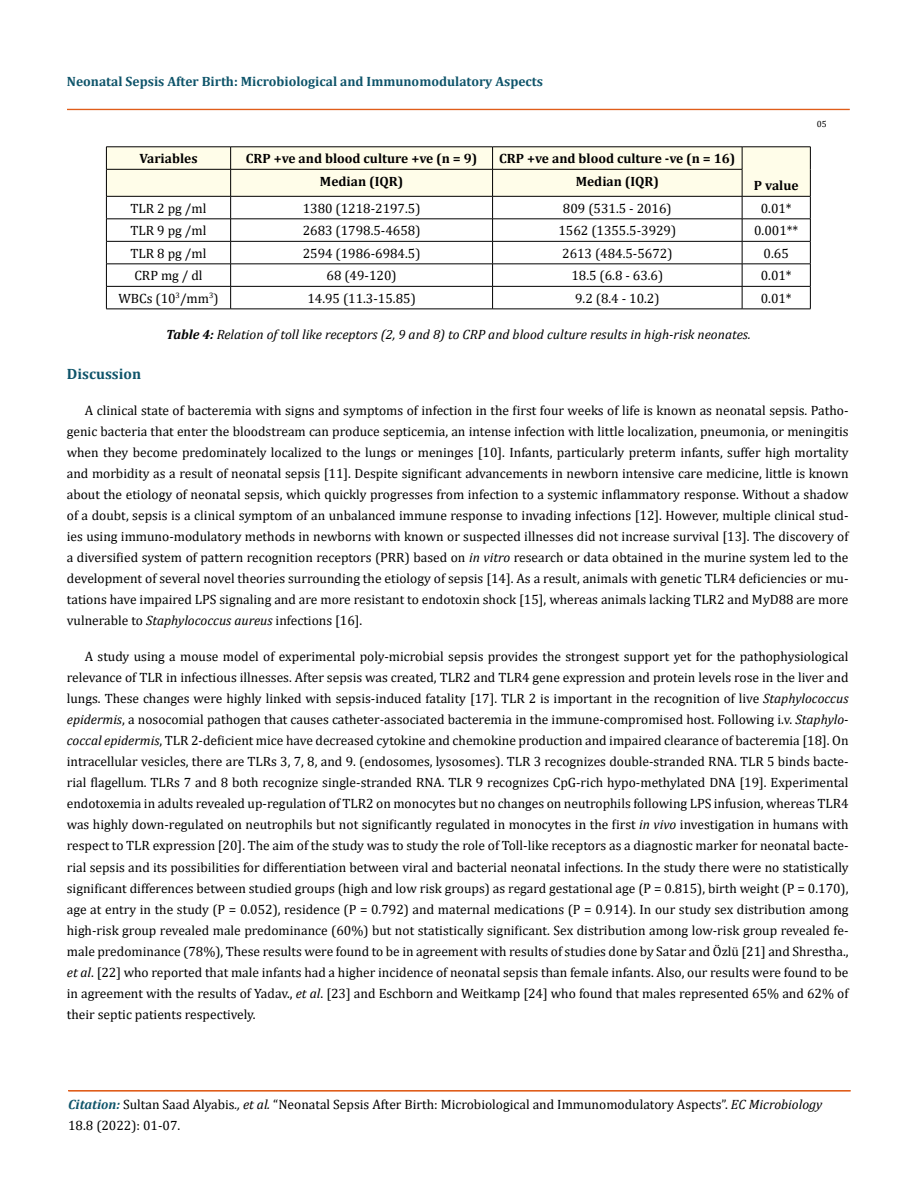
<style>
.page{position:relative;width:917px;height:1190px;background:#fff}
.page>*{position:absolute;margin:0;border:0;box-sizing:border-box;transform-origin:0 0}
.t1{font:700 15px "Cambria";color:#0e546a}
.t2{font:13.5px/21px "Cambria";color:#000;text-align:justify}
.t3{font:700 13.5px "Cambria";color:#000}
.t4{font:italic 13.5px "Cambria";color:#000}
.t5{font:700 13.5px "Cambria";color:#0e546a}
.t6{font:9px "Cambria";color:#000}
.s1{font-weight:700}
.s2{font-style:italic}
.s3{font-weight:700;font-style:italic;color:#0e546a}
</style>
<div class="page">
<div style="left:67px;top:109px;width:782px;height:1px;border:1px solid #e05d1a"></div>
<div style="left:68px;top:1090px;width:782px;height:1px;border:1px solid #e05d1a"></div>
<hr style="left:106px;top:146px;width:125px;height:1px;background:#000">
<hr style="left:231px;top:146px;width:261px;height:1px;background:#000">
<hr style="left:492px;top:146px;width:250px;height:1px;background:#000">
<hr style="left:742px;top:146px;width:68px;height:1px;background:#000">
<svg style="left:106px;top:147px;width:705px;height:162px"></svg>
<hr style="left:106px;top:308px;width:125px;height:1px;background:#000">
<hr style="left:231px;top:308px;width:261px;height:1px;background:#000">
<hr style="left:492px;top:308px;width:250px;height:1px;background:#000">
<hr style="left:742px;top:308px;width:68px;height:1px;background:#000">
<p class="t5" style="left:67px;top:72px;width:478px">Neonatal Sepsis After Birth: Microbiological and Immunomodulatory Aspects</p>
<p class="t3" style="left:139px;top:149px;width:60px">Variables</p>
<p class="t3" style="left:246px;top:149px;width:233px">CRP +ve and blood culture +ve (n = 9)</p>
<p class="t3" style="left:499px;top:149px;width:238px">CRP +ve and blood culture -ve (n = 16)</p>
<p class="t3" style="left:320px;top:172px;width:85px">Median (IQR)</p>
<p class="t3" style="left:575px;top:172px;width:85px">Median (IQR)</p>
<p class="t3" style="left:753px;top:176px;width:46px">P value</p>
<p class="t2" style="left:131px;top:198px;width:77px">TLR 2 pg /ml</p>
<p class="t2" style="left:303px;top:198px;width:119px">1380 (1218-2197.5)</p>
<p class="t2" style="left:563px;top:198px;width:110px">809 (531.5 - 2016)</p>
<p class="t2" style="left:760px;top:198px;width:32px">0.01*</p>
<p class="t2" style="left:131px;top:220px;width:77px">TLR 9 pg /ml</p>
<p class="t2" style="left:303px;top:220px;width:119px">2683 (1798.5-4658)</p>
<p class="t2" style="left:558px;top:220px;width:119px">1562 (1355.5-3929)</p>
<p class="t2" style="left:754px;top:220px;width:46px">0.001**</p>
<p class="t2" style="left:131px;top:243px;width:77px">TLR 8 pg /ml</p>
<p class="t2" style="left:303px;top:243px;width:119px">2594 (1986-6984.5)</p>
<p class="t2" style="left:562px;top:243px;width:112px">2613 (484.5-5672)</p>
<p class="t2" style="left:763px;top:243px;width:27px">0.65</p>
<p class="t2" style="left:134px;top:265px;width:70px">CRP mg / dl</p>
<p class="t2" style="left:326px;top:265px;width:72px">68 (49-120)</p>
<p class="t2" style="left:571px;top:265px;width:93px">18.5 (6.8 - 63.6)</p>
<p class="t2" style="left:760px;top:265px;width:32px">0.01*</p>
<p class="t2" style="left:118px;top:288px;width:102px">WBCs (10<sup>3</sup>/mm<sup>3</sup>)</p>
<p class="t2" style="left:307px;top:288px;width:110px">14.95 (11.3-15.85)</p>
<p class="t2" style="left:575px;top:288px;width:86px">9.2 (8.4 - 10.2)</p>
<p class="t2" style="left:760px;top:288px;width:32px">0.01*</p>
<p class="t4" style="left:166px;top:325px;width:586px"><span class="s1">Table 4:</span> Relation of toll like receptors (2, 9 and 8) to CRP and blood culture results in high-risk neonates.</p>
<p class="t6" style="left:816px;top:118px;width:11px">05</p>
<p class="t1" style="left:67px;top:363px;width:76px">Discussion</p>
<p class="t2" style="left:67px;top:400px;width:783px;text-indent:18px">A clinical state of bacteremia with signs and symptoms of infection in the first four weeks of life is known as neonatal sepsis. Patho&shy;genic bacteria that enter the bloodstream can produce septicemia, an intense infection with little localization, pneumonia, or meningitis when they become predominately localized to the lungs or meninges [10]. Infants, particularly preterm infants, suffer high mortality and morbidity as a result of neonatal sepsis [11]. Despite significant advancements in newborn intensive care medicine, little is known about the etiology of neonatal sepsis, which quickly progresses from infection to a systemic inflammatory response. Without a shadow of a doubt, sepsis is a clinical symptom of an unbalanced immune response to invading infections [12]. However, multiple clinical stud&shy;ies using immuno-modulatory methods in newborns with known or suspected illnesses did not increase survival [13]. The discovery of a diversified system of pattern recognition receptors (PRR) based on <span class="s2">in vitro</span> research or data obtained in the murine system led to the development of several novel theories surrounding the etiology of sepsis [14]. As a result, animals with genetic TLR4 deficiencies or mu&shy;tations have impaired LPS signaling and are more resistant to endotoxin shock [15], whereas animals lacking TLR2 and MyD88 are more vulnerable to <span class="s2">Staphylococcus aureus</span> infections [16].</p>
<p class="t2" style="left:67px;top:646px;width:783px;text-indent:18px">A study using a mouse model of experimental poly-microbial sepsis provides the strongest support yet for the pathophysiological relevance of TLR in infectious illnesses. After sepsis was created, TLR2 and TLR4 gene expression and protein levels rose in the liver and lungs. These changes were highly linked with sepsis-induced fatality [17]. TLR 2 is important in the recognition of live <span class="s2">Staphylococcus epidermis</span>, a nosocomial pathogen that causes catheter-associated bacteremia in the immune-compromised host. Following i.v. <span class="s2">Staphylo&shy;coccal epidermis</span>, TLR 2-deficient mice have decreased cytokine and chemokine production and impaired clearance of bacteremia [18]. On intracellular vesicles, there are TLRs 3, 7, 8, and 9. (endosomes, lysosomes). TLR 3 recognizes double-stranded RNA. TLR 5 binds bacte&shy;rial flagellum. TLRs 7 and 8 both recognize single-stranded RNA. TLR 9 recognizes CpG-rich hypo-methylated DNA [19]. Experimental endotoxemia in adults revealed up-regulation of TLR2 on monocytes but no changes on neutrophils following LPS infusion, whereas TLR4 was highly down-regulated on neutrophils but not significantly regulated in monocytes in the first <span class="s2">in vivo</span> investigation in humans with respect to TLR expression [20]. The aim of the study was to study the role of Toll-like receptors as a diagnostic marker for neonatal bacte&shy;rial sepsis and its possibilities for differentiation between viral and bacterial neonatal infections. In the study there were no statistically significant differences between studied groups (high and low risk groups) as regard gestational age (P = 0.815), birth weight (P = 0.170), age at entry in the study (P = 0.052), residence (P = 0.792) and maternal medications (P = 0.914). In our study sex distribution among high-risk group revealed male predominance (60%) but not statistically significant. Sex distribution among low-risk group revealed fe&shy;male predominance (78%), These results were found to be in agreement with results of studies done by Satar and Özlü [21] and Shrestha., <span class="s2">et al</span>. [22] who reported that male infants had a higher incidence of neonatal sepsis than female infants. Also, our results were found to be in agreement with the results of Yadav., <span class="s2">et al</span>. [23] and Eschborn and Weitkamp [24] who found that males represented 65% and 62% of their septic patients respectively.</p>
<p class="t2" style="left:68px;top:1094px;width:755px"><span class="s3">Citation:</span> Sultan Saad Alyabis<span class="s2">., et al.</span> “Neonatal Sepsis After Birth: Microbiological and Immunomodulatory Aspects”. <span class="s2">EC Microbiology<br></span>18.8 (2022): 01-07.</p>
</div>
